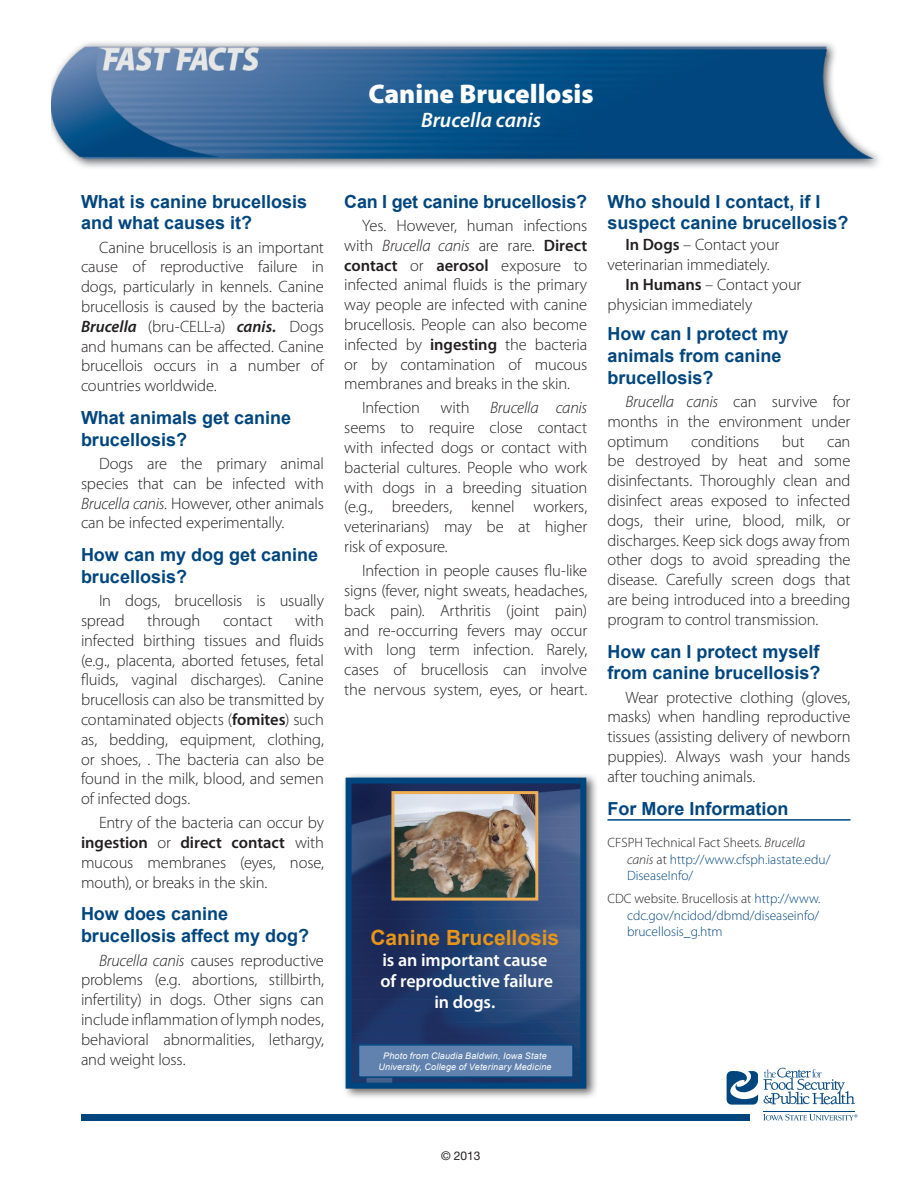
<style>
.page{position:relative;width:918px;height:1188px;background:#fff}
.page>*{position:absolute;margin:0;border:0;box-sizing:border-box;transform-origin:0 0}
.FF-Title{font:900 27px "Myriad Pro";color:#fff}
.FF-Photo_Box_Yellow{font:700 21px "Arial";color:#e89418}
.FF-Title_-subtitle{font:italic 600 21px "Myriad Pro";color:#fff}
.FF-Subhead{font:700 18px/21.6px "Arial";color:#00467e}
.FF-Photo_Box_White{font:600 18px/21px "Myriad Pro";letter-spacing:-.005em;color:#fff;text-align:center}
.FF-FMI_Section_Divid{font:700 18px "Arial";color:#00467e}
.FF-Text{font:300 16.5px/19.8px "Myriad Pro";letter-spacing:-.01em;color:#231f20;text-align:justify}
.FF-Contact{font:300 16.5px/19.8px "Myriad Pro";letter-spacing:-.01em;color:#231f20}
.FF-Internet_Resource{font:300 13.5px/16.2px "Myriad Pro";color:#00467e}
.t1{font:12px "Helvetica Neue LT Std";color:#231f20}
.FF-Photo_box_Caption{font:italic 9px/10.8px "Arial";letter-spacing:.02em;color:#fff;text-align:center}
.s1{font-weight:600;font-style:italic}
.s2{font-style:italic}
.s3{font-weight:600}
.s4{color:#231f20}
.s5{font-style:italic;color:#231f20}
</style>
<div class="page">
<img style="left:51px;top:42px;width:828px;height:126px">
<div style="left:82px;top:1114px;width:668px;height:6px;background:#00467e"></div>
<hr style="left:763px;top:1111px;width:92px;height:1px;background:#00467e">
<svg style="left:763px;top:1114px;width:94px;height:7px"></svg>
<svg style="left:726px;top:1068px;width:129px;height:37px"></svg>
<hr style="left:608px;top:819px;width:242px;height:2px;background:#00467e">
<div style="left:342px;top:773px;width:257px;height:327px;background:#231f20;opacity:.7"></div>
<img style="left:353px;top:785px;width:226px;height:297px">
<div style="left:346px;top:778px;width:240px;height:311px;border:6px solid #00467e"></div>
<img style="left:395px;top:795px;width:139px;height:102px">
<div style="left:391px;top:791px;width:147px;height:110px;border:3px solid #efad54"></div>
<div style="left:359px;top:1045px;width:214px;height:32px;background:#6182ae"></div>
<div style="left:358px;top:1044px;width:216px;height:34px;border:2px solid #00467e"></div>
<p class="FF-Title" style="left:369px;top:76px;width:227px">Canine Brucellosis</p>
<p class="FF-Title_-subtitle" style="left:421px;top:107px;width:122px">Brucella canis</p>
<p class="FF-Subhead" style="left:81px;top:191px;width:228px">What is canine brucellosis and what causes it?</p>
<p class="FF-Text" style="left:81px;top:237px;width:244px;text-indent:18px">Canine brucellosis is an important cause of reproductive failure in dogs, particularly in kennels. Canine brucellosis is caused by the bacteria <span class="s1">Brucella</span> (bru-CELL-a) <span class="s1">canis.</span> Dogs and humans can be affected. Canine brucellois occurs in a number of countries worldwide.</p>
<p class="FF-Subhead" style="left:81px;top:407px;width:212px">What animals get canine brucellosis?</p>
<p class="FF-Text" style="left:81px;top:453px;width:244px;text-indent:18px">Dogs are the primary animal species that can be infected with <span class="s2">Brucella canis</span>. However, other animals can be infected experimentally.</p>
<p class="FF-Subhead" style="left:81px;top:545px;width:239px">How can my dog get canine brucellosis?</p>
<p class="FF-Text" style="left:81px;top:591px;width:244px;text-indent:18px">In dogs, brucellosis is usually spread</p>
<p class="FF-Text" style="left:81px;top:610px;width:245px;text-indent:214px">with infected birthing tissues and fluids (e.g., placenta, aborted fetuses, fetal fluids, vaginal discharges). Canine brucellosis can also be transmitted by contaminated objects (<span class="s3">fomites</span>) such as, bedding, equipment, clothing, or shoes, . The bacteria can also be found in the milk, blood, and semen of infected dogs.</p>
<p class="FF-Text" style="left:81px;top:813px;width:245px;text-indent:18px">Entry of the bacteria can occur by <span class="s3">ingestion</span> or <span class="s3">direct contact</span> with mucous membranes (eyes, nose, mouth), or breaks in the skin.</p>
<p class="FF-Subhead" style="left:81px;top:904px;width:230px">How does canine brucellosis affect my dog?</p>
<p class="FF-Text" style="left:81px;top:950px;width:244px;text-indent:18px"><span class="s2">Brucella canis</span> causes reproductive problems (e.g. abortions, stillbirth, infertility) in dogs. Other signs can include inflammation of lymph nodes, behavioral abnormalities, lethargy, and weight loss.</p>
<p class="FF-Text" style="left:147px;top:610px;width:55px">through</p>
<p class="FF-Text" style="left:223px;top:610px;width:51px">contact</p>
<p class="FF-Subhead" style="left:344px;top:191px;width:245px">Can I get canine brucellosis?</p>
<p class="FF-Text" style="left:344px;top:215px;width:245px;text-indent:18px">Yes. However, human infections with <span class="s2">Brucella canis</span> are rare. <span class="s3">Direct contact</span> or <span class="s3">aerosol</span> exposure to infected animal fluids is the primary way people are infected with canine brucellosis. People can also become infected by <span class="s3">ingesting</span> the bacteria or by contamination of mucous membranes and breaks in the skin.</p>
<p class="FF-Text" style="left:344px;top:398px;width:245px;text-indent:18px">Infection with <span class="s2">Brucella canis </span>seems to require close contact with infected dogs or contact with bacterial cultures. People who work with dogs in a breeding situation (e.g., breeders, kennel workers, veterinarians) may be at higher risk of exposure.</p>
<p class="FF-Text" style="left:344px;top:561px;width:245px;text-indent:18px">Infection in people causes flu-like signs (fever, night sweats, headaches, back pain). Arthritis (joint pain) and re-occurring fevers may occur with long term infection. Rarely, cases of brucellosis can involve the nervous system, eyes, or heart.</p>
<p class="FF-Photo_Box_Yellow" style="left:371px;top:924px;width:190px">Canine Brucellosis</p>
<p class="FF-Photo_Box_White" style="left:381px;top:949px;width:174px">is an important cause of reproductive failure in dogs.</p>
<p class="FF-Photo_box_Caption" style="left:379px;top:1050px;width:174px">Photo from Claudia Baldwin, Iowa State<br>University, College of Veterinary Medicine</p>
<p class="FF-Subhead" style="left:608px;top:191px;width:243px">Who should I contact, if I suspect canine brucellosis?</p>
<p class="FF-Contact" style="left:608px;top:235px;width:173px;text-indent:18px"><span class="s3">In Dogs</span> – Contact your veterinarian immediately.</p>
<p class="FF-Contact" style="left:608px;top:274px;width:195px;text-indent:18px"><span class="s3">In Humans</span> – Contact your physician immediately</p>
<p class="FF-Subhead" style="left:608px;top:324px;width:183px">How can I protect my animals from canine brucellosis?</p>
<p class="FF-Text" style="left:608px;top:392px;width:244px;text-indent:18px"><span class="s2">Brucella canis</span> can survive for months in the environment under optimum</p>
<p class="FF-Text" style="left:691px;top:431px;width:70px">conditions</p>
<p class="FF-Text" style="left:782px;top:431px;width:24px">but</p>
<p class="FF-Text" style="left:608px;top:431px;width:245px;text-indent:220px">can be destroyed by heat and some disinfectants. Thoroughly clean and disinfect areas exposed to infected dogs, their urine, blood, milk, or discharges. Keep sick dogs away from other dogs to avoid spreading the disease. Carefully screen dogs that are being introduced into a breeding program to control transmission.</p>
<p class="FF-Subhead" style="left:608px;top:641px;width:215px">How can I protect myself from canine brucellosis?</p>
<p class="FF-Text" style="left:608px;top:687px;width:245px;text-indent:18px">Wear protective clothing (gloves, masks) when handling reproductive tissues (assisting delivery of newborn puppies). Always wash your hands after touching animals.</p>
<p class="FF-FMI_Section_Divid" style="left:608px;top:796px;width:183px">For More Information</p>
<p class="FF-Internet_Resource" style="left:627px;top:835px;width:205px;text-indent:-20px"><span class="s4">CFSPH Technical Fact Sheets.</span> <span class="s5">Brucella canis</span> <span class="s4">at</span> http://www.cfsph.iastate.edu/<br>DiseaseInfo/</p>
<p class="FF-Internet_Resource" style="left:627px;top:891px;width:195px;text-align:justify;text-indent:-20px"><span class="s4">CDC website. Brucellosis at</span> http://www. cdc.gov/ncidod/dbmd/diseaseinfo/ brucellosis_g.htm</p>
<p class="t1" style="left:441px;top:1149px;width:41px">© 2013</p>
</div>
